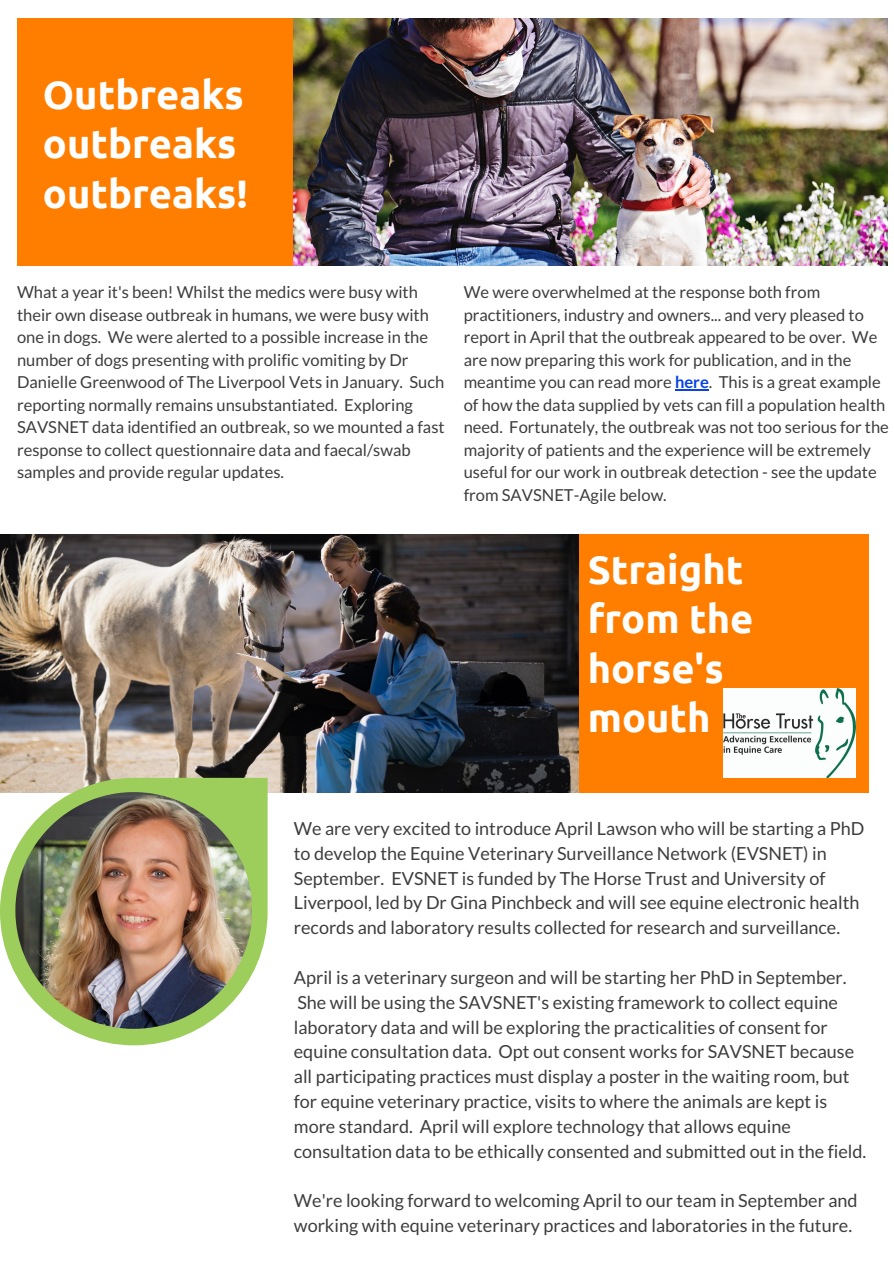
<style>
.page{position:relative;width:894px;height:1264px;background:#fff}
.page>*{position:absolute;margin:0;border:0;box-sizing:border-box;transform-origin:0 0}
.t1{font:700 39.75px/49.5px "Ubuntu";color:#fff}
.t2{font:18px/24.8px "Lato";color:#3d3d3d}
.t3{font:16.5px/22.5px "Lato";color:#3d3d3d}
.s1{font-weight:700;color:#0842e8}
</style>
<div class="page">
<img style="left:0;top:534px;width:578px;height:258px">
<div style="left:17px;top:19px;width:277px;height:246px;background:#ff7e00"></div>
<img style="left:294px;top:19px;width:593px;height:246px">
<div style="left:578px;top:534px;width:290px;height:258px;background:#ff7e00"></div>
<svg style="left:0;top:777px;width:267px;height:268px"></svg>
<img style="left:15px;top:792px;width:237px;height:236px">
<img style="left:723px;top:688px;width:132px;height:89px">
<hr style="left:675px;top:389px;width:33px;height:1px;background:#0842e8">
<h1 class="t1" style="left:43px;top:69px;width:206px">Outbreaks outbreaks outbreaks!</h1>
<p class="t3" style="left:17px;top:280px;width:429px">What a year it's been! Whilst the medics were busy with their own disease outbreak in humans, we were busy with one in dogs. We were alerted to a possible increase in the number of dogs presenting with prolific vomiting by Dr Danielle Greenwood of The Liverpool Vets in January. Such reporting normally remains unsubstantiated. Exploring SAVSNET data identified an outbreak, so we mounted a fast response to collect questionnaire data and faecal/swab samples and provide regular updates.</p>
<p class="t3" style="left:463px;top:280px;width:426px">We were overwhelmed at the response both from practitioners, industry and owners... and very pleased to report in April that the outbreak appeared to be over. We are now preparing this work for publication, and in the meantime you can read more <span class="s1">here</span>. This is a great example of how the data supplied by vets can fill a population health need. Fortunately, the outbreak was not too serious for the majority of patients and the experience will be extremely useful for our work in outbreak detection - see the update from SAVSNET-Agile below.</p>
<h1 class="t1" style="left:587px;top:544px;width:167px">Straight from the horse's mouth</h1>
<p class="t2" style="left:294px;top:815px;width:571px">We are very excited to introduce April Lawson who will be starting a PhD to develop the Equine Veterinary Surveillance Network (EVSNET) in September. EVSNET is funded by The Horse Trust and University of Liverpool, led by Dr Gina Pinchbeck and will see equine electronic health records and laboratory results collected for research and surveillance.</p>
<p class="t2" style="left:294px;top:964px;width:574px">April is a veterinary surgeon and will be starting her PhD in September.<br>She will be using the SAVSNET's existing framework to collect equine laboratory data and will be exploring the practicalities of consent for equine consultation data. Opt out consent works for SAVSNET because all participating practices must display a poster in the waiting room, but for equine veterinary practice, visits to where the animals are kept is more standard. April will explore technology that allows equine consultation data to be ethically consented and submitted out in the field.</p>
<p class="t2" style="left:294px;top:1187px;width:565px">We're looking forward to welcoming April to our team in September and working with equine veterinary practices and laboratories in the future.</p>
</div>
